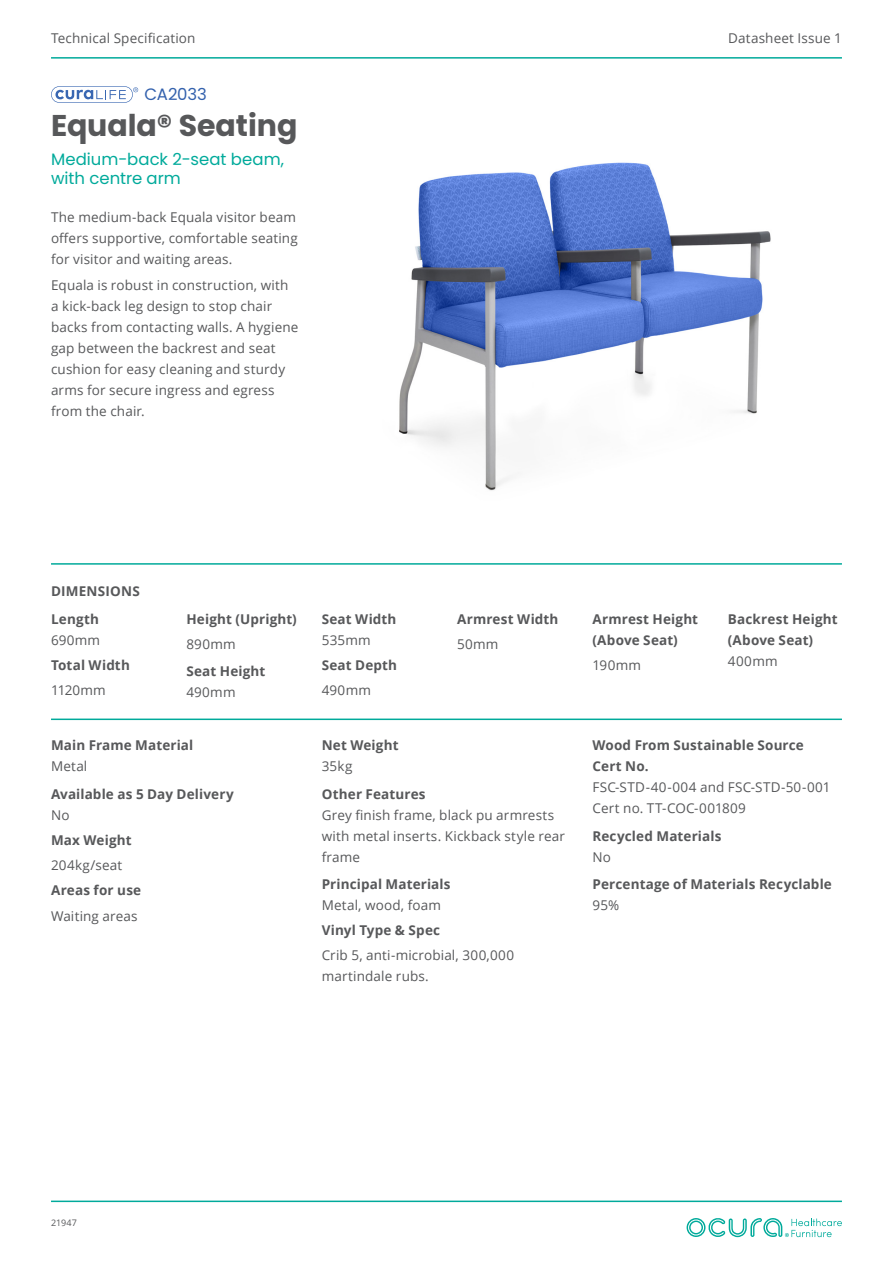
<style>
.page{position:relative;width:893px;height:1263px;background:#fff}
.page>*{position:absolute;margin:0;border:0;box-sizing:border-box;transform-origin:0 0}
.Heading_1{font:700 30px "Poppins";color:#57585a}
.Heading_2{font:16.5px/19.8px "Poppins";color:#00aa9b}
.Product_Code{font:16.5px "Poppins";letter-spacing:-.01em;color:#3361ad}
.Body_Copy{font:13.5px/21px "Open Sans";letter-spacing:.01em;color:#57585a}
.Sub_Header{font:700 13.5px/21px "Open Sans";letter-spacing:.01em;color:#57585a}
.Body_Copy-2{font:700 13.5px/21px "Open Sans";letter-spacing:.01em;color:#57585a}
.Header_3{font:700 13.5px "Open Sans";letter-spacing:.015em;color:#57585a}
.Body_Copy-3{font:9px "Open Sans";letter-spacing:.005em;color:#57585a}
</style>
<div class="page">
<hr style="left:51px;top:1200px;width:791px;height:2px;background:#00aa9b">
<hr style="left:51px;top:57px;width:791px;height:2px;background:#00aa9b">
<svg style="left:687px;top:1218px;width:155px;height:19px"></svg>
<hr style="left:51px;top:563px;width:791px;height:2px;background:#00aa9b">
<hr style="left:51px;top:718px;width:791px;height:2px;background:#00aa9b">
<svg style="left:51px;top:86px;width:87px;height:17px"></svg>
<img style="left:399px;top:162px;width:372px;height:329px">
<p class="Body_Copy" style="left:51px;top:27px;width:146px">Technical Specification</p>
<p class="Body_Copy" style="left:728px;top:27px;width:115px">Datasheet Issue 1</p>
<p class="Product_Code" style="left:145px;top:85px;width:64px">CA2033</p>
<p class="Heading_1" style="left:51px;top:108px;width:248px">Equala® Seating</p>
<p class="Heading_2" style="left:51px;top:149px;width:235px">Medium-back 2-seat beam, with centre arm</p>
<p class="Body_Copy" style="left:51px;top:207px;width:248px">The medium-back Equala visitor beam offers supportive, comfortable seating for visitor and waiting areas.</p>
<p class="Body_Copy" style="left:51px;top:274px;width:249px">Equala is robust in construction, with a kick-back leg design to stop chair backs from contacting walls. A hygiene gap between the backrest and seat cushion for easy cleaning and sturdy arms for secure ingress and egress from the chair.</p>
<p class="Header_3" style="left:51px;top:582px;width:90px">DIMENSIONS</p>
<p class="Sub_Header" style="left:51px;top:608px;width:50px">Length</p>
<p class="Body_Copy" style="left:51px;top:629px;width:51px">690mm</p>
<p class="Body_Copy-2" style="left:51px;top:654px;width:80px">Total Width</p>
<p class="Body_Copy" style="left:51px;top:679px;width:56px">1120mm</p>
<p class="Body_Copy-2" style="left:186px;top:608px;width:112px">Height (Upright)</p>
<p class="Body_Copy" style="left:186px;top:633px;width:51px">890mm</p>
<p class="Sub_Header" style="left:186px;top:660px;width:81px">Seat Height</p>
<p class="Body_Copy" style="left:186px;top:681px;width:51px">490mm</p>
<p class="Sub_Header" style="left:51px;top:734px;width:144px">Main Frame Material</p>
<p class="Body_Copy" style="left:51px;top:755px;width:38px">Metal</p>
<p class="Sub_Header" style="left:51px;top:783px;width:184px">Available as 5 Day Delivery</p>
<p class="Body_Copy" style="left:51px;top:804px;width:20px">No</p>
<p class="Body_Copy-2" style="left:51px;top:829px;width:82px">Max Weight</p>
<p class="Body_Copy" style="left:51px;top:854px;width:73px">204kg/seat</p>
<p class="Body_Copy-2" style="left:51px;top:879px;width:92px">Areas for use</p>
<p class="Body_Copy" style="left:51px;top:905px;width:88px">Waiting areas</p>
<p class="Sub_Header" style="left:322px;top:608px;width:76px">Seat Width</p>
<p class="Body_Copy" style="left:322px;top:629px;width:50px">535mm</p>
<p class="Body_Copy-2" style="left:322px;top:654px;width:77px">Seat Depth</p>
<p class="Body_Copy" style="left:322px;top:679px;width:51px">490mm</p>
<p class="Body_Copy-2" style="left:457px;top:608px;width:103px">Armrest Width</p>
<p class="Body_Copy" style="left:457px;top:633px;width:43px">50mm</p>
<p class="Sub_Header" style="left:322px;top:734px;width:78px">Net Weight</p>
<p class="Body_Copy" style="left:322px;top:755px;width:32px">35kg</p>
<p class="Sub_Header" style="left:322px;top:783px;width:105px">Other Features</p>
<p class="Body_Copy" style="left:322px;top:804px;width:245px">Grey finish frame, black pu armrests with metal inserts. Kickback style rear frame</p>
<p class="Sub_Header" style="left:322px;top:873px;width:130px">Principal Materials</p>
<p class="Body_Copy" style="left:322px;top:894px;width:121px">Metal, wood, foam</p>
<p class="Body_Copy-2" style="left:322px;top:919px;width:120px">Vinyl Type &amp; Spec</p>
<p class="Body_Copy" style="left:322px;top:945px;width:194px">Crib 5, anti-microbial, 300,000 martindale rubs.</p>
<p class="Body_Copy-2" style="left:592px;top:608px;width:107px">Armrest Height (Above Seat)</p>
<p class="Body_Copy" style="left:592px;top:654px;width:50px">190mm</p>
<p class="Sub_Header" style="left:728px;top:608px;width:111px">Backrest Height (Above Seat)</p>
<p class="Body_Copy" style="left:728px;top:650px;width:51px">400mm</p>
<p class="Sub_Header" style="left:592px;top:734px;width:213px">Wood From Sustainable Source<br>Cert No.</p>
<p class="Body_Copy" style="left:592px;top:776px;width:240px">FSC-STD-40-004 and FSC-STD-50-001<br>Cert no. TT-COC-001809</p>
<p class="Sub_Header" style="left:592px;top:825px;width:130px">Recycled Materials</p>
<p class="Body_Copy" style="left:592px;top:846px;width:20px">No</p>
<p class="Sub_Header" style="left:592px;top:873px;width:241px">Percentage of Materials Recyclable</p>
<p class="Body_Copy" style="left:592px;top:894px;width:28px">95%</p>
<p class="Body_Copy-3" style="left:51px;top:1216px;width:28px">21947</p>
</div>
